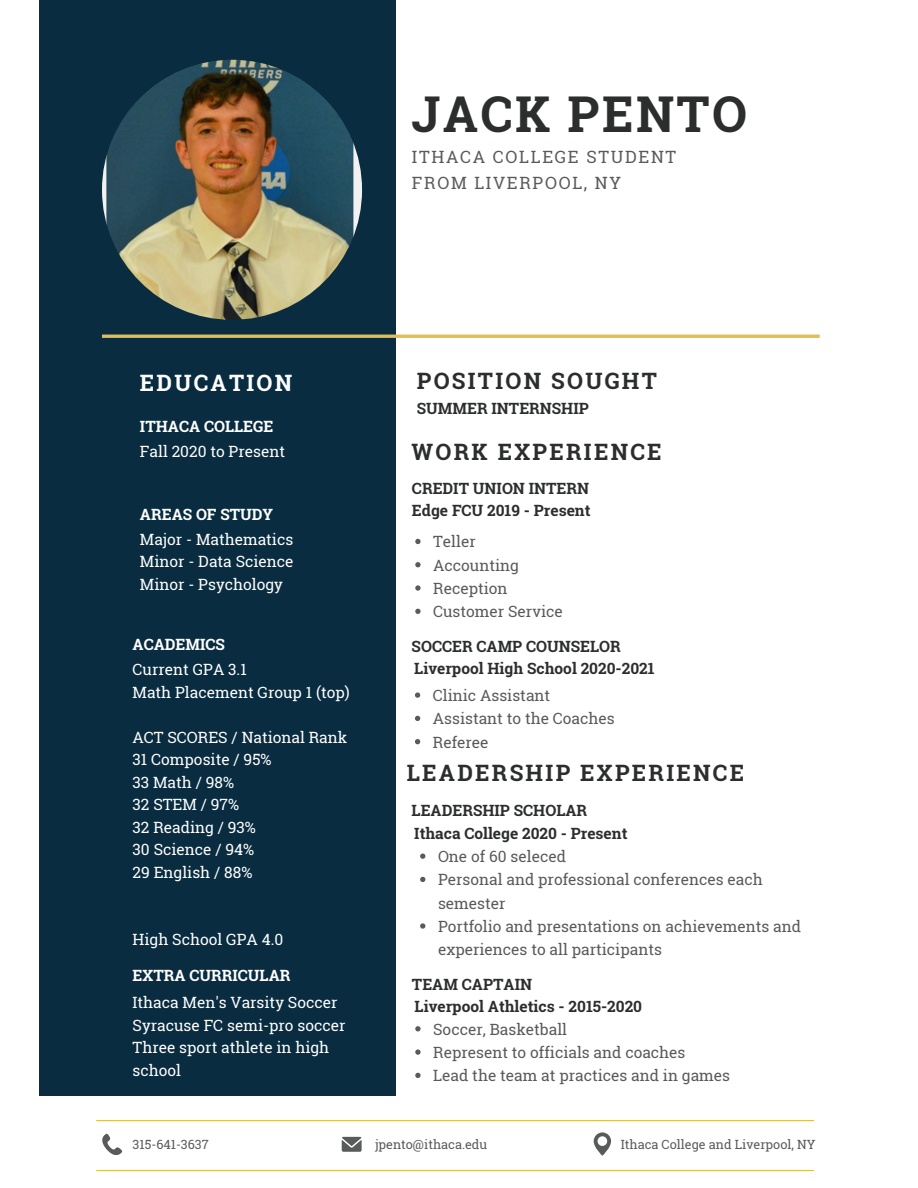
<style>
.page{position:relative;width:918px;height:1188px;background:#fff}
.page>*{position:absolute;margin:0;border:0;box-sizing:border-box;transform-origin:0 0}
.t1{font:700 49.35px "Roboto Slab";letter-spacing:.05em;color:#2c2d2d}
.t2{font:700 22.5px "Roboto Slab";letter-spacing:.1em;color:#2c2d2d}
.t3{font:700 22.5px "Roboto Slab";letter-spacing:.1em;color:#fff}
.t4{font:16.95px "Roboto Slab";letter-spacing:.1em;color:#595a5a}
.t5{font:15.45px/22.5px "Roboto Slab";color:#fff}
.t6{font:15.45px/23.2px "Roboto Slab";color:#595a5a}
.t7{font:700 15.45px "Roboto Slab";color:#2c2d2d}
.t8{font:700 15.45px "Roboto Slab";color:#fff}
.t9{font:12.75px "Roboto Slab";color:#595a5a}
</style>
<div class="page">
<div style="left:39px;top:0;width:357px;height:1096px;background:#092c40"></div>
<hr style="left:102px;top:335px;width:718px;height:3px;background:#e2be51">
<hr style="left:96px;top:1170px;width:718px;height:1px;background:#e2be51">
<hr style="left:96px;top:1120px;width:718px;height:1px;background:#e2be51">
<svg style="left:594px;top:1132px;width:17px;height:24px"></svg>
<svg style="left:341px;top:1136px;width:21px;height:16px"></svg>
<svg style="left:102px;top:1133px;width:20px;height:22px"></svg>
<img style="left:102px;top:60px;width:260px;height:260px;border-radius:50%">
<svg style="left:415px;top:539px;width:6px;height:5px"></svg>
<svg style="left:415px;top:562px;width:6px;height:5px"></svg>
<svg style="left:415px;top:585px;width:6px;height:6px"></svg>
<svg style="left:415px;top:609px;width:6px;height:5px"></svg>
<svg style="left:415px;top:692px;width:5px;height:6px"></svg>
<svg style="left:415px;top:716px;width:5px;height:5px"></svg>
<svg style="left:415px;top:739px;width:5px;height:5px"></svg>
<svg style="left:420px;top:854px;width:5px;height:5px"></svg>
<svg style="left:420px;top:877px;width:5px;height:5px"></svg>
<svg style="left:420px;top:923px;width:5px;height:6px"></svg>
<svg style="left:415px;top:1026px;width:6px;height:5px"></svg>
<svg style="left:415px;top:1049px;width:6px;height:6px"></svg>
<svg style="left:415px;top:1073px;width:6px;height:5px"></svg>
<p class="t1" style="left:412px;top:80px;width:337px">JACK PENTO</p>
<p class="t4" style="left:412px;top:146px;width:266px">ITHACA COLLEGE STUDENT</p>
<p class="t4" style="left:412px;top:171px;width:211px">FROM LIVERPOOL, NY</p>
<p class="t3" style="left:140px;top:367px;width:154px">EDUCATION</p>
<p class="t2" style="left:417px;top:366px;width:242px">POSITION SOUGHT</p>
<p class="t8" style="left:140px;top:416px;width:135px">ITHACA COLLEGE</p>
<p class="t5" style="left:140px;top:440px;width:147px">Fall 2020 to Present</p>
<p class="t8" style="left:140px;top:504px;width:135px">AREAS OF STUDY</p>
<p class="t5" style="left:140px;top:527px;width:155px">Major - Mathematics</p>
<p class="t5" style="left:140px;top:550px;width:155px">Minor - Data Science</p>
<p class="t5" style="left:140px;top:572px;width:145px">Minor - Psychology</p>
<p class="t8" style="left:133px;top:634px;width:94px">ACADEMICS</p>
<p class="t5" style="left:133px;top:658px;width:116px">Current GPA 3.1</p>
<p class="t5" style="left:133px;top:681px;width:219px">Math Placement Group 1 (top)</p>
<p class="t5" style="left:133px;top:726px;width:216px">ACT SCORES / National Rank</p>
<p class="t5" style="left:133px;top:748px;width:140px">31 Composite / 95%</p>
<p class="t5" style="left:133px;top:771px;width:103px">33 Math / 98%</p>
<p class="t5" style="left:133px;top:793px;width:108px">32 STEM / 97%</p>
<p class="t5" style="left:133px;top:816px;width:125px">32 Reading / 93%</p>
<p class="t5" style="left:133px;top:838px;width:123px">30 Science / 94%</p>
<p class="t5" style="left:133px;top:861px;width:121px">29 English / 88%</p>
<p class="t5" style="left:133px;top:928px;width:152px">High School GPA 4.0</p>
<p class="t8" style="left:133px;top:964px;width:159px">EXTRA CURRICULAR</p>
<p class="t5" style="left:133px;top:991px;width:206px">Ithaca Men's Varsity Soccer</p>
<p class="t5" style="left:133px;top:1013px;width:214px">Syracuse FC semi-pro soccer</p>
<p class="t5" style="left:133px;top:1036px;width:198px">Three sport athlete in high school</p>
<p class="t7" style="left:417px;top:398px;width:174px">SUMMER INTERNSHIP</p>
<p class="t2" style="left:412px;top:436px;width:252px">WORK EXPERIENCE</p>
<p class="t7" style="left:412px;top:478px;width:179px">CREDIT UNION INTERN</p>
<p class="t7" style="left:412px;top:500px;width:180px">Edge FCU 2019 - Present</p>
<p class="t6" style="left:433px;top:530px;width:44px">Teller</p>
<p class="t6" style="left:433px;top:553px;width:87px">Accounting</p>
<p class="t6" style="left:433px;top:576px;width:76px">Reception</p>
<p class="t6" style="left:433px;top:600px;width:131px">Customer Service</p>
<p class="t7" style="left:412px;top:636px;width:211px">SOCCER CAMP COUNSELOR</p>
<p class="t7" style="left:414px;top:658px;width:242px">Liverpool High School 2020-2021</p>
<p class="t6" style="left:433px;top:683px;width:119px">Clinic Assistant</p>
<p class="t6" style="left:433px;top:707px;width:183px">Assistant to the Coaches</p>
<p class="t6" style="left:433px;top:730px;width:57px">Referee</p>
<p class="t2" style="left:407px;top:757px;width:339px">LEADERSHIP EXPERIENCE</p>
<p class="t7" style="left:412px;top:800px;width:177px">LEADERSHIP SCHOLAR</p>
<p class="t7" style="left:414px;top:822px;width:215px">Ithaca College 2020 - Present</p>
<p class="t6" style="left:438px;top:844px;width:130px">One of 60 seleced</p>
<p class="t6" style="left:438px;top:868px;width:326px">Personal and professional conferences each semester</p>
<p class="t6" style="left:438px;top:914px;width:365px">Portfolio and presentations on achievements and experiences to all participants</p>
<p class="t7" style="left:412px;top:973px;width:122px">TEAM CAPTAIN</p>
<p class="t7" style="left:415px;top:996px;width:229px">Liverpool Athletics - 2015-2020</p>
<p class="t6" style="left:433px;top:1017px;width:135px">Soccer, Basketball</p>
<p class="t6" style="left:433px;top:1040px;width:254px">Represent to officials and coaches</p>
<p class="t6" style="left:433px;top:1064px;width:298px">Lead the team at practices and in games</p>
<p class="t9" style="left:133px;top:1136px;width:78px">315-641-3637</p>
<p class="t9" style="left:375px;top:1136px;width:114px">jpento@ithaca.edu</p>
<p class="t9" style="left:621px;top:1136px;width:196px">Ithaca College and Liverpool, NY</p>
</div>
